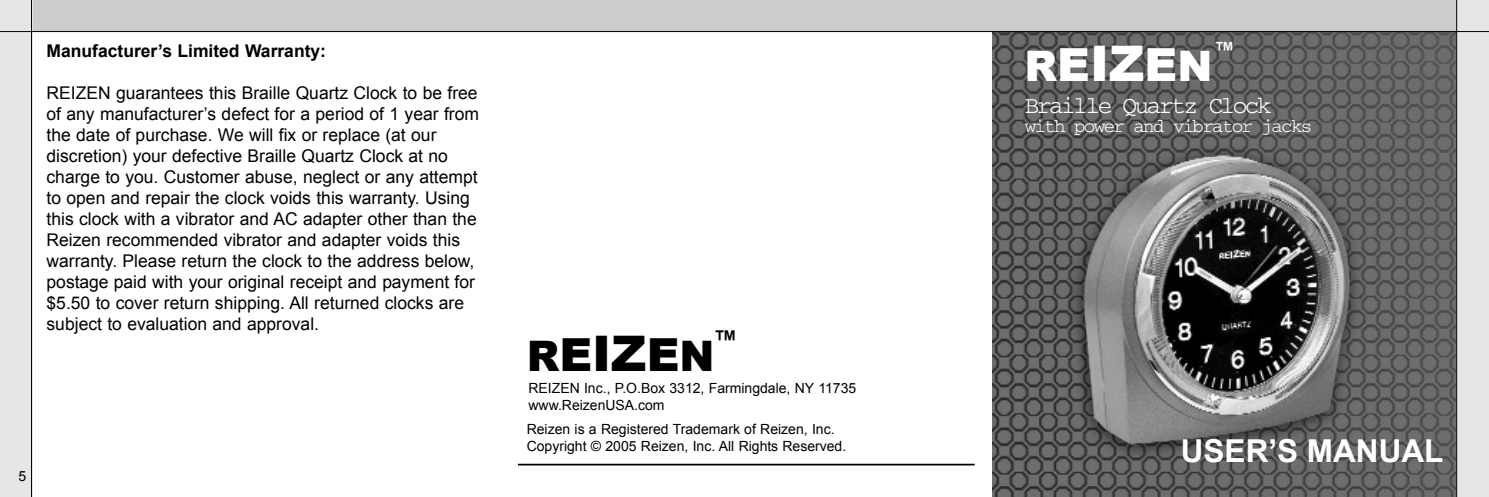
<style>
.page{position:relative;width:1489px;height:497px;background:#fff}
.page>*{position:absolute;margin:0;border:0;box-sizing:border-box;transform-origin:0 0}
.t1{font:900 42px "Arial";color:#fff}
.t2{font:900 42px "Arial";color:#000}
.t3{font:700 31.5px "Arial";color:#fff}
.t4{font:24.5px "Courier";letter-spacing:-.105em;color:#fff}
.t5{font:700 24.5px "Arial";color:#000}
.t6{font:700 21px "Arial";color:#fff}
.t7{font:19.25px "Courier";letter-spacing:-.09em;color:#fff}
.t8{font:17.5px/21px "Arial";color:#000}
.t9{font:700 17.5px "Arial";color:#000}
.t10{font:14px/16.8px "Arial";color:#000}
.s1{font-size:45.5px}
.s2{font-size:49px}
</style>
<div class="page">
<img style="left:992px;top:32px;width:463px;height:464px">
<div style="left:0;top:0;width:1488px;height:32px;background:#ccc"></div>
<div style="left:1456px;top:0;width:32px;height:496px;background:#e6e6e6"></div>
<hr style="left:1455px;top:0;width:1px;height:496px;background:#000">
<div style="left:0;top:0;width:32px;height:496px;background:#e6e6e6"></div>
<hr style="left:0;top:31px;width:1488px;height:1px;background:#000">
<hr style="left:31px;top:0;width:1px;height:496px;background:#000">
<hr style="left:518px;top:463px;width:456px;height:2px;background:#000">
<p class="t9" style="left:47px;top:41px;width:281px">Manufacturer’s Limited Warranty:</p>
<p class="t8" style="left:47px;top:82px;width:434px">REIZEN guarantees this Braille Quartz Clock to be free of any manufacturer’s defect for a period of 1 year from the date of purchase. We will fix or replace (at our discretion) your defective Braille Quartz Clock at no charge to you. Customer abuse, neglect or any attempt to open and repair the clock voids this warranty. Using this clock with a vibrator and AC adapter other than the Reizen recommended vibrator and adapter voids this warranty. Please return the clock to the address below, postage paid with your original receipt and payment for $5.50 to cover return shipping. All returned clocks are subject to evaluation and approval.</p>
<p class="t10" style="left:18px;top:467px;width:9px">5</p>
<h1 class="t2" style="left:526px;top:324px;width:189px">R<span class="s1">E</span><span class="s2">IZ</span><span class="s1">E</span>N</h1>
<h3 class="t5" style="left:713px;top:326px;width:26px">™</h3>
<p class="t10" style="left:528px;top:379px;width:329px">REIZEN Inc., P.O.Box 3312, Farmingdale, NY 11735 www.ReizenUSA.com</p>
<p class="t10" style="left:526px;top:420px;width:321px">Reizen is a Registered Trademark of Reizen, Inc.<br>Copyright © 2005 Reizen, Inc. All Rights Reserved.</p>
<p class="t6" style="left:1213px;top:37px;width:22px">™</p>
<h1 class="t1" style="left:1024px;top:35px;width:189px">R<span class="s1">E</span><span class="s2">IZ</span><span class="s1">E</span>N</h1>
<h3 class="t4" style="left:1024px;top:97px;width:248px">Braille Quartz Clock</h3>
<p class="t7" style="left:1024px;top:120px;width:289px">with power and vibrator jacks</p>
<h2 class="t3" style="left:1180px;top:433px;width:264px">USER’S MANUAL</h2>
</div>
